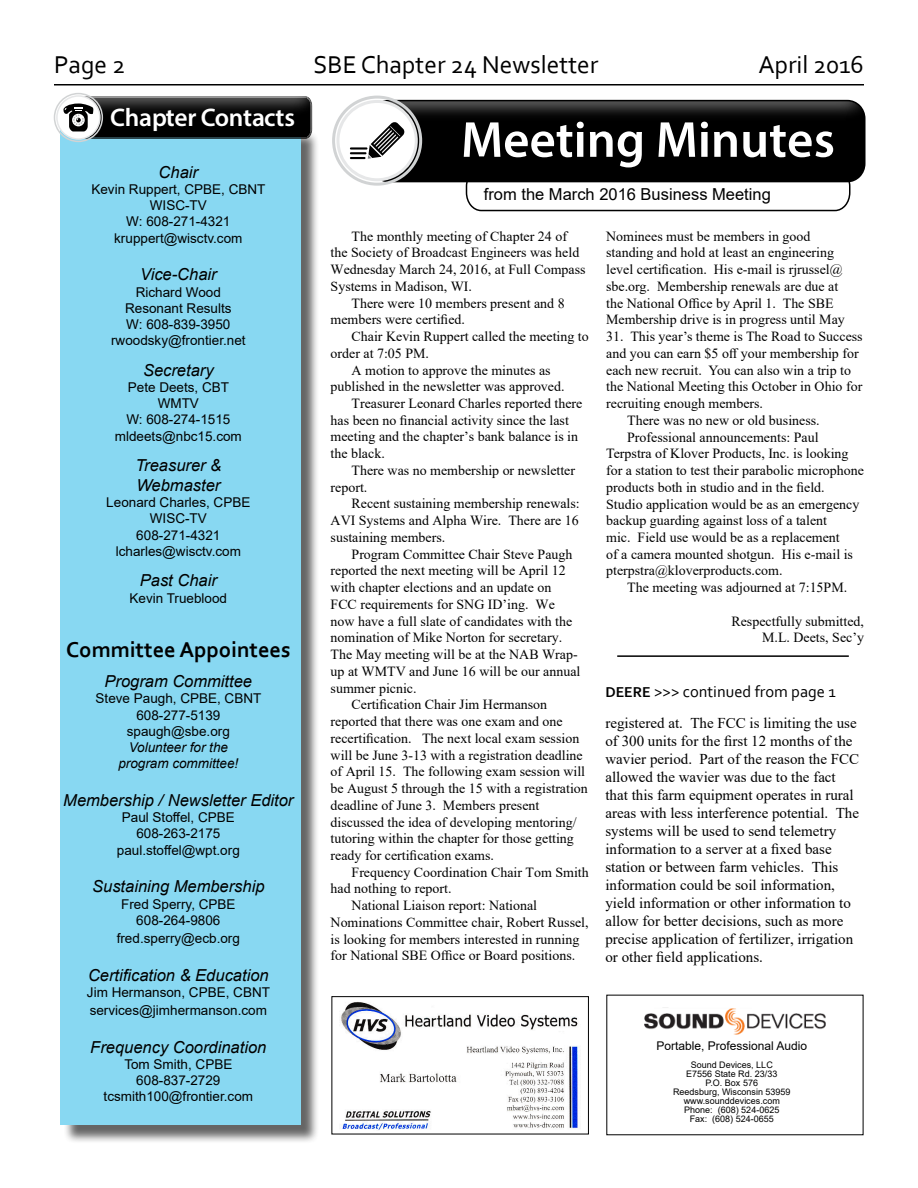
<style>
.page{position:relative;width:918px;height:1188px;background:#fff}
.page>*{position:absolute;margin:0;border:0;box-sizing:border-box;transform-origin:0 0}
.t1{font:600 51px "Myriad Pro";color:#fff}
.t2{font:25.5px "Corbel";color:#000}
.t3{font:600 25.5px "Myriad Pro";letter-spacing:-.015em;color:#fff}
.t4{font:700 22.5px "Corbel";color:#000}
.t5{font:italic 16.5px/19.8px "Arial";color:#000}
.t6{font:16.5px "Arial";color:#000}
.t7{font:16.5px "Corbel";color:#000}
.t8{font:15px/18px "Times New Roman";color:#000}
.t9{font:13.95px/16.8px "Times New Roman";color:#000}
.t10{font:13.5px/16.2px "Arial";color:#000;text-align:center}
.t11{font:italic 13.5px/16.2px "Arial";color:#000;text-align:center}
.t12{font:12px "Arial";color:#000}
.t13{font:9px/9px "Arial";color:#000;text-align:center}
.s1{color:#010000}
.s2{font-weight:700;font-size:15px}
.s3{font-style:italic}
</style>
<div class="page">
<div style="left:63px;top:130px;width:256px;height:1014px;background:#000;opacity:.75"></div>
<div style="left:61px;top:128px;width:240px;height:997px;background:#88d8f2"></div>
<hr style="left:54px;top:84px;width:810px;height:2px;background:#000">
<div style="left:62px;top:85px;width:263px;height:54px;background:#fff"></div>
<div style="left:54px;top:93px;width:49px;height:49px;border:2px solid #d1d3d4;border-radius:50%"></div>
<div style="left:57px;top:96px;width:43px;height:43px;background:#fff;border-radius:50%"></div>
<div style="left:56px;top:95px;width:45px;height:45px;border:2px solid #e6e7e8;border-radius:50%"></div>
<svg style="left:63px;top:96px;width:249px;height:43px;background:#2d2e2e"></svg>
<svg style="left:332px;top:96px;width:534px;height:115px"></svg>
<hr style="left:350px;top:147px;width:17px;height:3px;background:#000">
<div style="left:332px;top:996px;width:257px;height:138px;border:1px solid #000"></div>
<img style="left:341px;top:1002px;width:237px;height:128px">
<img style="left:644px;top:1007px;width:182px;height:28px">
<hr style="left:617px;top:655px;width:232px;height:2px;background:#000">
<h2 class="t2" style="left:54px;top:49px;width:73px">Page 2</h2>
<h2 class="t2" style="left:314px;top:49px;width:286px">SBE Chapter 24 Newsletter</h2>
<h2 class="t2" style="left:758px;top:49px;width:107px">April 2016</h2>
<h2 class="t3" style="left:110px;top:101px;width:187px">Chapter Contacts</h2>
<h1 class="t1" style="left:461px;top:107px;width:375px">Meeting Minutes</h1>
<p class="t6" style="left:484px;top:183px;width:289px">from the March 2016 Business Meeting</p>
<p class="t5" style="left:159px;top:162px;width:41px">Chair</p>
<p class="t10" style="left:91px;top:181px;width:176px">Kevin Ruppert, CPBE, CBNT<br>WISC-TV<br>W: 608-271-4321 kruppert@wisctv.com</p>
<p class="t5" style="left:140px;top:265px;width:78px">Vice-Chair</p>
<p class="t10" style="left:111px;top:284px;width:136px">Richard Wood<br>Resonant Results<br>W: 608-839-3950 rwoodsky@frontier.net</p>
<p class="t5" style="left:143px;top:360px;width:72px">Secretary</p>
<p class="t10" style="left:115px;top:379px;width:128px">Pete Deets, CBT<br>WMTV<br>W: 608-274-1515 mldeets@nbc15.com</p>
<p class="t5" style="left:135px;top:456px;width:87px">Treasurer &amp;<br>Webmaster</p>
<p class="t10" style="left:106px;top:494px;width:146px">Leonard Charles, CPBE<br>WISC-TV<br>608-271-4321 lcharles@wisctv.com</p>
<p class="t5" style="left:140px;top:571px;width:79px">Past Chair</p>
<p class="t10" style="left:130px;top:590px;width:99px">Kevin Trueblood</p>
<h3 class="t4" style="left:66px;top:635px;width:226px">Committee Appointees</h3>
<p class="t5" style="left:105px;top:672px;width:149px">Program Committee</p>
<p class="t10" style="left:96px;top:690px;width:167px">Steve Paugh, CPBE, CBNT<br>608-277-5139 spaugh@sbe.org</p>
<p class="t11" style="left:118px;top:739px;width:122px">Volunteer for the program committee!</p>
<p class="t5" style="left:63px;top:790px;width:232px">Membership / Newsletter Editor</p>
<p class="t10" style="left:117px;top:809px;width:124px">Paul Stoffel, CPBE<br>608-263-2175 paul.stoffel@wpt.org</p>
<p class="t5" style="left:92px;top:877px;width:174px">Sustaining Membership</p>
<p class="t10" style="left:121px;top:896px;width:116px">Fred Sperry, CPBE<br>608-264-9806</p>
<p class="t10" style="left:117px;top:930px;width:125px">fred.sperry@ecb.org</p>
<p class="t5" style="left:88px;top:965px;width:182px">Certification &amp; Education</p>
<p class="t10" style="left:87px;top:983px;width:185px;line-height:18px;text-align:left">Jim Hermanson, CPBE, CBNT services@jimhermanson.com</p>
<p class="t5" style="left:90px;top:1037px;width:178px">Frequency Coordination</p>
<p class="t10" style="left:104px;top:1056px;width:151px">Tom Smith, CPBE<br>608-837-2729 tcsmith100@frontier.com</p>
<p class="t9" style="left:331px;top:227px;width:256px;text-indent:21px">The monthly meeting of Chapter 24 of the Society of Broadcast Engineers was held Wednesday March 24, 2016, at Full Compass Systems in Madison, WI.</p>
<p class="t9" style="left:331px;top:294px;width:236px;text-indent:21px">There were 10 members present and 8 members were certified.</p>
<p class="t9" style="left:352px;top:328px;width:239px">Chair Kevin Ruppert called the meeting to</p>
<p class="t9" style="left:331px;top:344px;width:100px">order at 7:05 PM.</p>
<p class="t9" style="left:352px;top:361px;width:201px">A motion to approve the minutes as</p>
<p class="t9" style="left:331px;top:378px;width:236px">published in the newsletter was approved.</p>
<p class="t9" style="left:352px;top:394px;width:232px">Treasurer Leonard Charles reported there</p>
<p class="t9" style="left:331px;top:411px;width:240px">has been no financial activity since the last</p>
<p class="t9" style="left:331px;top:428px;width:249px">meeting and the chapter’s bank balance is in</p>
<p class="t9" style="left:331px;top:445px;width:56px">the black.</p>
<p class="t9" style="left:352px;top:461px;width:225px">There was no membership or newsletter</p>
<p class="t9" style="left:331px;top:478px;width:38px">report.</p>
<p class="t9" style="left:352px;top:495px;width:230px">Recent sustaining membership renewals:</p>
<p class="t9" style="left:331px;top:512px;width:250px">AVI Systems and Alpha Wire. There are 16</p>
<p class="t9" style="left:331px;top:528px;width:116px">sustaining members.</p>
<p class="t9" style="left:352px;top:545px;width:222px">Program Committee Chair Steve Paugh</p>
<p class="t9" style="left:331px;top:562px;width:237px">reported the next meeting will be April 12</p>
<p class="t9" style="left:331px;top:579px;width:222px">with chapter elections and an update on</p>
<p class="t9" style="left:331px;top:595px;width:226px">FCC requirements for SNG ID’ing. We</p>
<p class="t9" style="left:331px;top:612px;width:243px">now have a full slate of candidates with the</p>
<p class="t9" style="left:331px;top:629px;width:233px">nomination of Mike Norton for secretary.</p>
<p class="t9" style="left:331px;top:646px;width:249px">The May meeting will be at the NAB Wrap-</p>
<p class="t9" style="left:331px;top:662px;width:251px">up at WMTV and June 16 will be our annual</p>
<p class="t9" style="left:331px;top:679px;width:88px">summer picnic.</p>
<p class="t9" style="left:352px;top:696px;width:197px">Certification Chair Jim Hermanson</p>
<p class="t9" style="left:331px;top:713px;width:234px">reported that there was one exam and one</p>
<p class="t9" style="left:331px;top:729px;width:250px">recertification. The next local exam session</p>
<p class="t9" style="left:331px;top:746px;width:254px">will be June 3-13 with a registration deadline</p>
<p class="t9" style="left:331px;top:763px;width:256px">of April 15. The following exam session will</p>
<p class="t9" style="left:331px;top:780px;width:259px">be August 5 through the 15 with a registration</p>
<p class="t9" style="left:331px;top:796px;width:210px">deadline of June 3. Members present</p>
<p class="t9" style="left:331px;top:813px;width:248px">discussed the idea of developing mentoring/</p>
<p class="t9" style="left:331px;top:830px;width:245px">tutoring within the chapter for those getting</p>
<p class="t9" style="left:331px;top:846px;width:165px">ready for certification exams.</p>
<p class="t9" style="left:352px;top:863px;width:239px">Frequency Coordination Chair Tom Smith</p>
<p class="t9" style="left:331px;top:880px;width:122px">had nothing to report.</p>
<p class="t9" style="left:352px;top:897px;width:187px">National Liaison report: National</p>
<p class="t9" style="left:331px;top:913px;width:260px">Nominations Committee chair, Robert Russel,</p>
<p class="t9" style="left:331px;top:930px;width:250px">is looking for members interested in running</p>
<p class="t9" style="left:331px;top:947px;width:246px">for National SBE Office or Board positions.</p>
<p class="t9" style="left:606px;top:227px;width:240px">Nominees must be members in good standing and hold at least an engineering level certification. His e-mail is <span class="s1">rjrussel@ sbe.org</span>. Membership renewals are due at the National Office by April 1. The SBE Membership drive is in progress until May</p>
<p class="t9" style="left:606px;top:328px;width:258px">31. This year’s theme is The Road to Success</p>
<p class="t9" style="left:606px;top:344px;width:254px">and you can earn $5 off your membership for</p>
<p class="t9" style="left:606px;top:361px;width:246px">each new recruit. You can also win a trip to</p>
<p class="t9" style="left:606px;top:378px;width:258px">the National Meeting this October in Ohio for</p>
<p class="t9" style="left:606px;top:395px;width:158px">recruiting enough members.</p>
<p class="t9" style="left:627px;top:411px;width:194px">There was no new or old business.</p>
<p class="t9" style="left:627px;top:428px;width:193px">Professional announcements: Paul</p>
<p class="t9" style="left:606px;top:445px;width:244px">Terpstra of Klover Products, Inc. is looking</p>
<p class="t9" style="left:606px;top:462px;width:259px">for a station to test their parabolic microphone</p>
<p class="t9" style="left:606px;top:478px;width:220px">products both in studio and in the field.</p>
<p class="t9" style="left:606px;top:495px;width:255px">Studio application would be as an emergency</p>
<p class="t9" style="left:606px;top:512px;width:222px">backup guarding against loss of a talent</p>
<p class="t9" style="left:606px;top:528px;width:235px">mic. Field use would be as a replacement</p>
<p class="t9" style="left:606px;top:545px;width:248px">of a camera mounted shotgun. His e-mail is</p>
<p class="t9" style="left:606px;top:562px;width:178px">pterpstra@kloverproducts.com.</p>
<p class="t9" style="left:627px;top:579px;width:222px">The meeting was adjourned at 7:15PM.</p>
<p class="t9" style="left:731px;top:612px;width:134px;text-align:right">Respectfully submitted,<br>M.L. Deets, Sec’y</p>
<p class="t7" style="left:605px;top:681px;width:232px"><span class="s2">DEERE</span> <span class="s3">&gt;&gt;&gt;</span> continued from page 1</p>
<p class="t8" style="left:605px;top:713px;width:255px">registered at. The FCC is limiting the use of 300 units for the first 12 months of the wavier period. Part of the reason the FCC allowed the wavier was due to the fact that this farm equipment operates in rural areas with less interference potential. The systems will be used to send telemetry information to a server at a fixed base station or between farm vehicles. This information could be soil information, yield information or other information to allow for better decisions, such as more precise application of fertilizer, irrigation or other field applications.</p>
<p class="t12" style="left:656px;top:1038px;width:152px">Portable, Professional Audio</p>
<p class="t13" style="left:673px;top:1061px;width:119px">Sound Devices, LLC<br>E7556 State Rd. 23/33<br>P.O. Box 576<br>Reedsburg, Wisconsin 53959 www.sounddevices.com<br>Phone: (608) 524-0625<br>Fax: (608) 524-0655</p>
</div>
